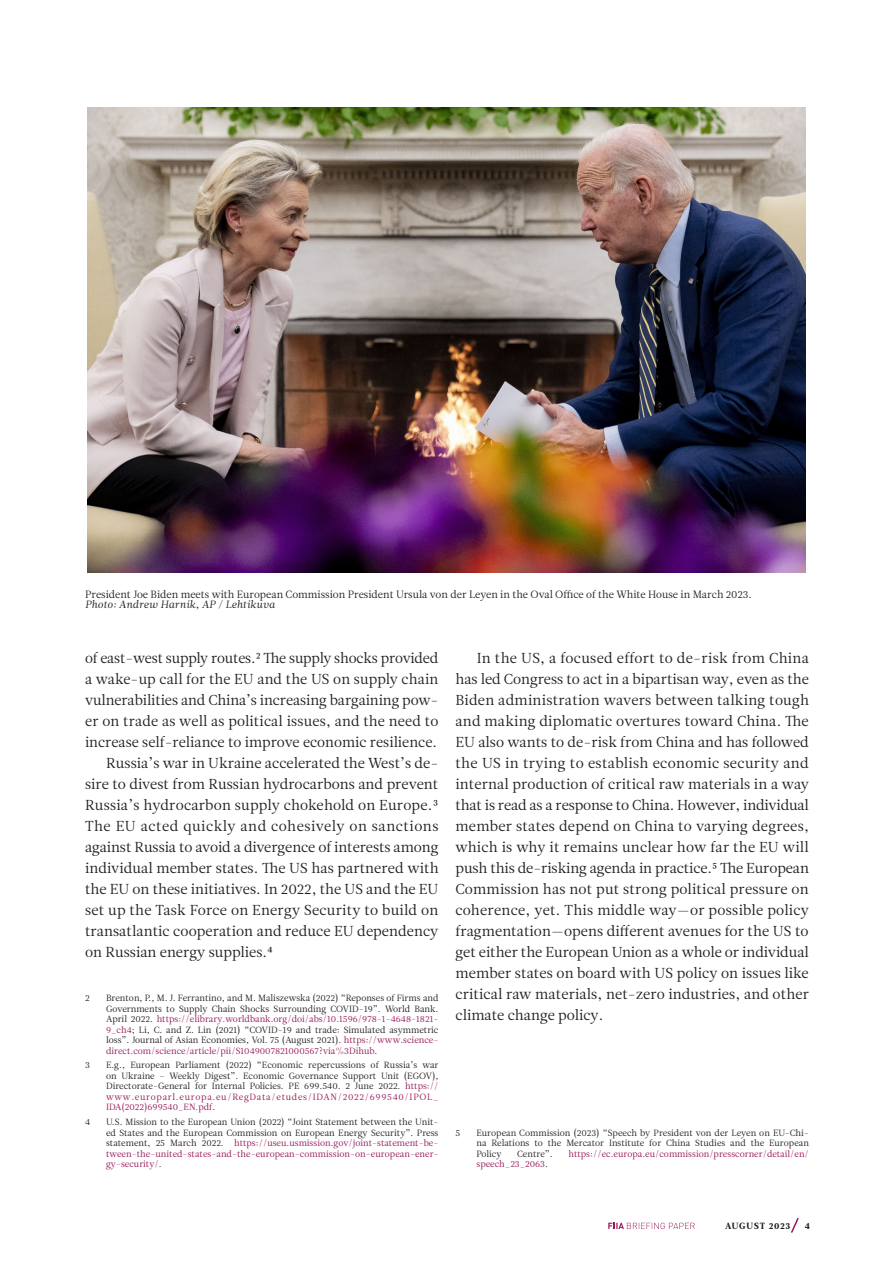
<style>
.page{position:relative;width:893px;height:1263px;background:#fff}
.page>*{position:absolute;margin:0;border:0;box-sizing:border-box;transform-origin:0 0}
.t1{font:14.4px/21px "Leitura News Roman 1";color:#231f20;text-align:justify}
.t2{font:10.5px "Leitura News Roman 1";color:#231f20}
.t3{font:10.5px "Leitura News Italic 1";color:#231f20}
.t4{font:9px/10.5px "Leitura News Roman 1";color:#231f20;text-align:justify}
.t5{font:9px "Leitura News Roman 1";color:#971758}
.t6{font:9px "Leitura News Roman 4";letter-spacing:.08em;color:#231f20}
.s1{color:#971758}
.s2{color:#231f20}
</style>
<div class="page">
<img style="left:87px;top:107px;width:719px;height:465px">
<svg style="left:608px;top:1223px;width:87px;height:6px"></svg>
<svg style="left:791px;top:1218px;width:8px;height:15px"></svg>
<p class="t2" style="left:85px;top:588px;width:668px">President Joe Biden meets with European Commission President Ursula von der Leyen in the Oval Ofce of the White House in March 2023.</p>
<p class="t3" style="left:85px;top:599px;width:192px">Photo: Andrew Harnik, AP / Lehtikuva</p>
<p class="t1" style="left:85px;top:648px;width:355px">of east-west supply routes.2 Te supply shocks provided a wake-up call for the EU and the US on supply chain vulnerabilities and China’s increasing bargaining pow&shy;er on trade as well as political issues, and the need to increase self-reliance to improve economic resilience.</p>
<p class="t1" style="left:85px;top:753px;width:355px;text-indent:21px">Russia’s war in Ukraine accelerated the West’s de&shy;sire to divest from Russian hydrocarbons and prevent Russia’s hydrocarbon supply chokehold on Europe.3<br>The EU acted quickly and cohesively on sanctions against Russia to avoid a divergence of interests among individual member states. Te US has partnered with the EU on these initiatives. In 2022, the US and the EU set up the Task Force on Energy Security to build on transatlantic cooperation and reduce EU dependency on Russian energy supplies.4</p>
<p class="t4" style="left:85px;top:993px;width:6px">2</p>
<p class="t4" style="left:106px;top:993px;width:334px">Brenton, P., M. J. Ferrantino, and M. Maliszewska (2022) “Reponses of Firms and Governments to Supply Chain Shocks Surrounding COVID-19”. World Bank.<br>April 2022. <span class="s1">https://elibrary.worldbank.org/doi/abs/10.1596/978-1-4648-1821- 9_ch4</span>; Li, C. and Z. Lin (2021) “COVID-19 and trade: Simulated asymmetric loss”. Journal of Asian Economies, Vol. 75 (August 2021). <span class="s1">https://www.science&shy;direct.com/science/article/pii/S1049007821000567?via%3Dihub</span>.</p>
<p class="t4" style="left:85px;top:1060px;width:6px">3</p>
<p class="t4" style="left:106px;top:1060px;width:334px">E.g., European Parliament (2022) “Economic repercussions of Russia’s war on Ukraine – Weekly Digest”. Economic Governance Support Unit (EGOV), Directorate-General for Internal Policies. PE 699.540. 2 June 2022. <span class="s1">https:// www.europarl.europa.eu/RegData/etudes/IDAN/2022/699540/IPOL_ IDA(2022)699540_EN.pdf</span>.</p>
<p class="t4" style="left:85px;top:1117px;width:7px">4</p>
<p class="t4" style="left:106px;top:1117px;width:334px">U.S. Mission to the European Union (2022) “Joint Statement between the Unit&shy;ed States and the European Commission on European Energy Security”. Press statement, 25 March 2022. <span class="s1">https://useu.usmission.gov/joint-statement-be&shy;tween-the-united-states-and-the-european-commission-on-european-ener&shy;gy-security/</span>.</p>
<p class="t1" style="left:455px;top:648px;width:355px;text-indent:21px">In the US, a focused effort to de-risk from China has led Congress to act in a bipartisan way, even as the Biden administration wavers between talking tough and making diplomatic overtures toward China. Te EU also wants to de-risk from China and has followed the US in trying to establish economic security and internal production of critical raw materials in a way that is read as a response to China. However, individual member states depend on China to varying degrees, which is why it remains unclear how far the EU will push this de-risking agenda in practice.5 Te European Commission has not put strong political pressure on coherence, yet. This middle way—or possible policy fragmentation—opens diferent avenues for the US to get either the European Union as a whole or individual member states on board with US policy on issues like critical raw materials, net-zero industries, and other climate change policy.</p>
<p class="t4" style="left:455px;top:1127px;width:6px">5</p>
<p class="t4" style="left:476px;top:1127px;width:334px">European Commission (2023) “Speech by President von der Leyen on EU-Chi&shy;na Relations to the Mercator Institute for China Studies and the European Policy</p>
<p class="t4" style="left:517px;top:1148px;width:37px">Centre”.</p>
<p class="t5" style="left:568px;top:1148px;width:242px">https://ec.europa.eu/commission/presscorner/detail/en/</p>
<p class="t5" style="left:476px;top:1159px;width:73px">speech_23_2063<span class="s2">.</span></p>
<p class="t6" style="left:725px;top:1220px;width:67px">AUGUST 2023</p>
<p class="t6" style="left:805px;top:1220px;width:7px">4</p>
</div>
